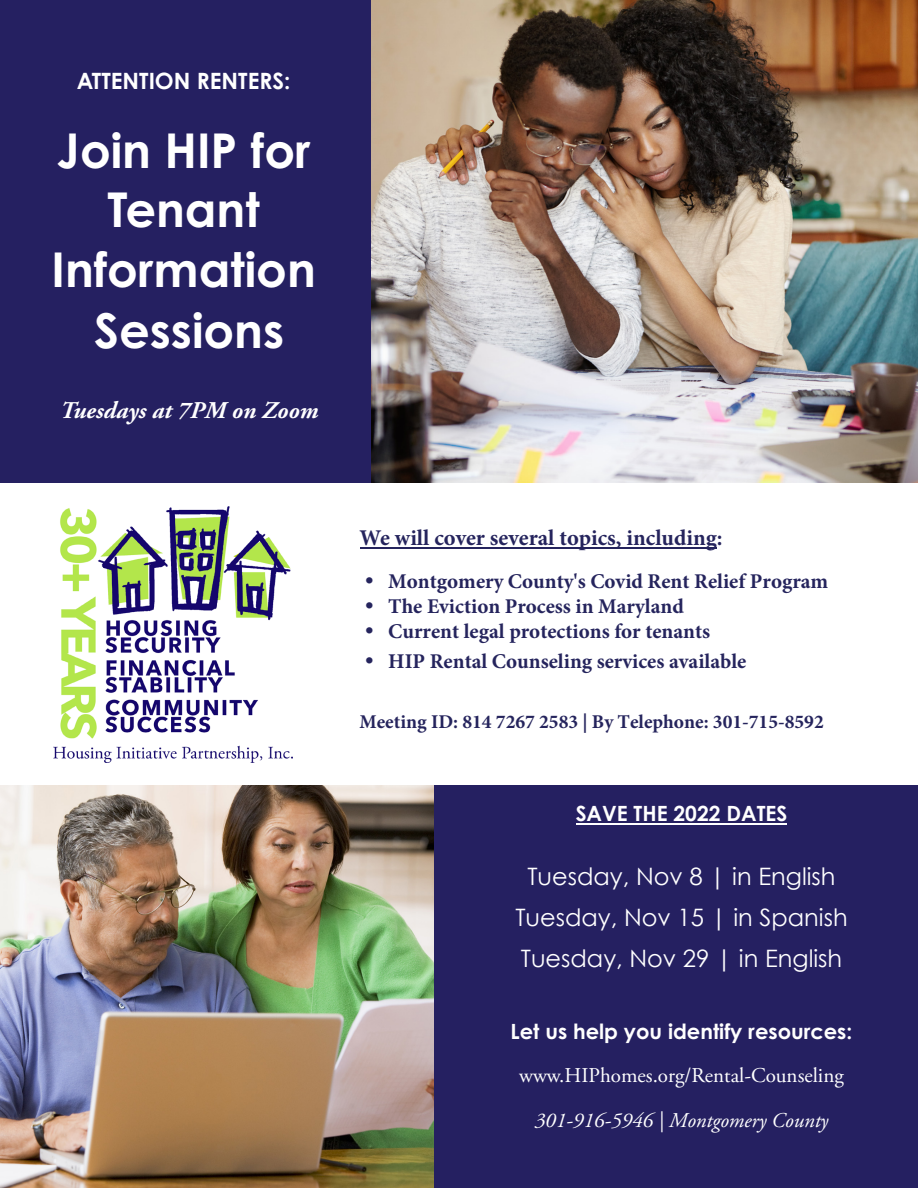
<style>
.page{position:relative;width:918px;height:1188px;background:#fff}
.page>*{position:absolute;margin:0;border:0;box-sizing:border-box;transform-origin:0 0}
.t1{font:700 48px/59.8px "Century Gothic Pro";color:#fff;text-align:center}
.t2{font:24px/41.1px "Century Gothic";color:#fff;text-align:center}
.t3{font:italic 700 24px "Adobe Garamond Pro";color:#fff}
.t4{font:700 22.5px "Minion Pro";color:#25245d}
.t5{font:700 22.5px "Century Gothic Pro";color:#fff}
.t6{font:700 21px "Minion Pro";color:#25245d}
.t7{font:21px "Adobe Garamond Pro";color:#fff}
.t8{font:700 21px "Century Gothic Pro";color:#fff}
.t9{font:italic 21px "Adobe Garamond Pro";color:#fff}
.t10{font:700 21px "Century Gothic";color:#fff}
.t11{font:700 19.5px "Minion Pro";color:#25245d}
.s1{font-family:"Century Gothic Pro"}
</style>
<div class="page">
<div style="left:0;top:0;width:372px;height:483px;background:#252061"></div>
<img style="left:0;top:785px;width:434px;height:403px">
<div style="left:434px;top:785px;width:484px;height:403px;background:#252061"></div>
<img style="left:54px;top:506px;width:238px;height:257px">
<img style="left:372px;top:0;width:546px;height:483px">
<hr style="left:360px;top:548px;width:356px;height:1px;background:#25245d">
<hr style="left:576px;top:823px;width:211px;height:1px;background:#fff">
<p class="t5" style="left:77px;top:67px;width:215px">ATTENTION RENTERS:</p>
<h1 class="t1" style="left:52px;top:120px;width:266px">Join HIP for<br>Tenant<br>Information<br>Sessions</h1>
<p class="t3" style="left:60px;top:396px;width:260px">Tuesdays at 7PM on Zoom</p>
<p class="t4" style="left:359px;top:522px;width:365px">We will cover several topics, including:</p>
<p class="t6" style="left:363px;top:567px;width:467px"><span class="s1">•</span> Montgomery County's Covid Rent Relief Program</p>
<p class="t6" style="left:363px;top:592px;width:322px"><span class="s1">•</span> The Eviction Process in Maryland</p>
<p class="t6" style="left:363px;top:617px;width:349px"><span class="s1">•</span> Current legal protections for tenants</p>
<p class="t6" style="left:363px;top:647px;width:385px"><span class="s1">•</span> HIP Rental Counseling services available</p>
<p class="t11" style="left:359px;top:708px;width:466px">Meeting ID: 814 7267 2583 | By Telephone: 301-715-8592</p>
<p class="t10" style="left:576px;top:797px;width:213px">SAVE THE 2022 DATES</p>
<p class="t2" style="left:515px;top:855px;width:334px">Tuesday, Nov 8 | in English<br>Tuesday, Nov 15 | in Spanish<br>Tuesday, Nov 29 | in English</p>
<p class="t8" style="left:511px;top:1018px;width:343px">Let us help you identify resources:</p>
<p class="t7" style="left:519px;top:1063px;width:326px">www.HIPhomes.org/Rental-Counseling</p>
<p class="t9" style="left:535px;top:1108px;width:295px">301-916-5946 | Montgomery County</p>
</div>
